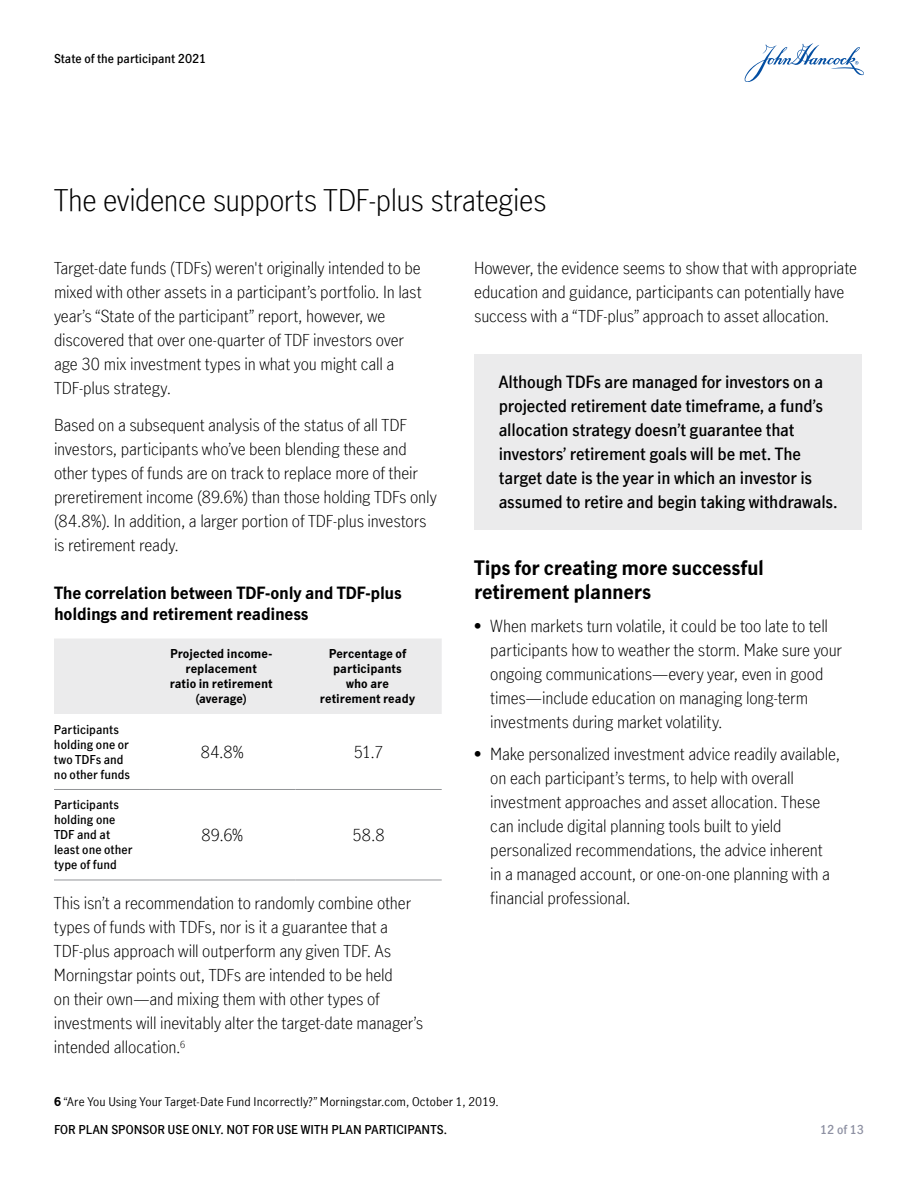
<style>
.page{position:relative;width:918px;height:1188px;background:#fff}
.page>*{position:absolute;margin:0;border:0;box-sizing:border-box;transform-origin:0 0}
.t1{font:300 30px "Manulife JH Sans Optimized";letter-spacing:-.015em;color:#000}
.t2{font:700 19.5px/24px "Manulife JH Sans Optimized";letter-spacing:-.015em;color:#000}
.t3{font:300 16.5px/24px "Manulife JH Sans Optimized";letter-spacing:-.005em;color:#000}
.t4{font:600 16.5px/24px "Manulife JH Sans Optimized";letter-spacing:-.01em;color:#000}
.t5{font:700 16.5px/21px "Manulife JH Sans Optimized";letter-spacing:-.015em;color:#000}
.t6{font:600 12px/15px "Manulife JH Sans Optimized";letter-spacing:.005em;color:#000}
.t7{font:700 12px/15px "Manulife JH Sans Optimized";letter-spacing:.005em;color:#000;text-align:center}
.t8{font:12px "Manulife JH Sans Optimized";letter-spacing:.01em;color:#000}
.t9{font:600 12px "Manulife JH Sans Optimized";color:#8d90a2}
.s1{font-weight:700}
</style>
<div class="page">
<div style="left:54px;top:639px;width:388px;height:75px;background:#ebebec"></div>
<hr style="left:54px;top:789px;width:95px;height:1px;background:#939598">
<hr style="left:149px;top:789px;width:146px;height:1px;background:#939598">
<hr style="left:295px;top:789px;width:147px;height:1px;background:#939598">
<hr style="left:54px;top:880px;width:95px;height:1px;background:#939598">
<hr style="left:149px;top:880px;width:146px;height:1px;background:#939598">
<hr style="left:295px;top:880px;width:147px;height:1px;background:#939598">
<div style="left:474px;top:355px;width:388px;height:175px;background:#ebebec"></div>
<svg style="left:745px;top:43px;width:119px;height:39px"></svg>
<p class="t6" style="left:54px;top:51px;width:154px">State of the participant 2021</p>
<h1 class="t1" style="left:54px;top:180px;width:494px">The evidence supports TDF-plus strategies</h1>
<p class="t3" style="left:54px;top:255px;width:369px">Target-date funds (TDFs) weren't originally intended to be mixed with other assets in a participant’s portfolio. In last year’s “State of the participant” report, however, we discovered that over one-quarter of TDF investors over age 30 mix investment types in what you might call a TDF-plus strategy.</p>
<p class="t3" style="left:54px;top:412px;width:384px">Based on a subsequent analysis of the status of all TDF investors, participants who’ve been blending these and other types of funds are on track to replace more of their preretirement income (89.6%) than those holding TDFs only (84.8%). In addition, a larger portion of TDF-plus investors is retirement ready.</p>
<p class="t5" style="left:54px;top:581px;width:349px">The correlation between TDF-only and TDF-plus holdings and retirement readiness</p>
<p class="t7" style="left:170px;top:646px;width:104px">Projected income&shy;replacement<br>ratio in retirement (average)</p>
<p class="t7" style="left:320px;top:646px;width:97px">Percentage of participants<br>who are retirement ready</p>
<p class="t6" style="left:54px;top:721px;width:78px">Participants holding one or two TDFs and no other funds</p>
<p class="t3" style="left:200px;top:739px;width:45px">84.8%</p>
<p class="t3" style="left:354px;top:739px;width:31px">51.7</p>
<p class="t6" style="left:54px;top:797px;width:80px">Participants holding one<br>TDF and at least one other type of fund</p>
<p class="t3" style="left:201px;top:822px;width:44px">89.6%</p>
<p class="t3" style="left:352px;top:822px;width:34px">58.8</p>
<p class="t3" style="left:54px;top:890px;width:371px">This isn’t a recommendation to randomly combine other types of funds with TDFs, nor is it a guarantee that a TDF-plus approach will outperform any given TDF. As Morningstar points out, TDFs are intended to be held<br>on their own—and mixing them with other types of investments will inevitably alter the target-date manager’s intended allocation.<sup>6</sup></p>
<p class="t3" style="left:474px;top:255px;width:385px">However, the evidence seems to show that with appropriate education and guidance, participants can potentially have success with a “TDF-plus” approach to asset allocation.</p>
<p class="t4" style="left:499px;top:370px;width:340px">Although TDFs are managed for investors on a projected retirement date timeframe, a fund’s allocation strategy doesn’t guarantee that investors’ retirement goals will be met. The target date is the year in which an investor is assumed to retire and begin taking withdrawals.</p>
<p class="t2" style="left:474px;top:555px;width:291px">Tips for creating more successful retirement planners</p>
<p class="t3" style="left:490px;top:613px;width:353px;text-indent:-16px">• When markets turn volatile, it could be too late to tell participants how to weather the storm. Make sure your ongoing communications—every year, even in good times—include education on managing long-term investments during market volatility.</p>
<p class="t3" style="left:490px;top:742px;width:351px;text-indent:-16px">• Make personalized investment advice readily available, on each participant’s terms, to help with overall investment approaches and asset allocation. These can include digital planning tools built to yield personalized recommendations, the advice inherent<br>in a managed account, or one-on-one planning with a financial professional.</p>
<p class="t8" style="left:54px;top:1094px;width:446px"><span class="s1">6</span> “Are You Using Your Target-Date Fund Incorrectly?” Morningstar.com, October 1, 2019.</p>
<p class="t6" style="left:54px;top:1121px;width:395px">FOR PLAN SPONSOR USE ONLY. NOT FOR USE WITH PLAN PARTICIPANTS.</p>
<p class="t9" style="left:820px;top:1121px;width:45px">12 of 13</p>
</div>
